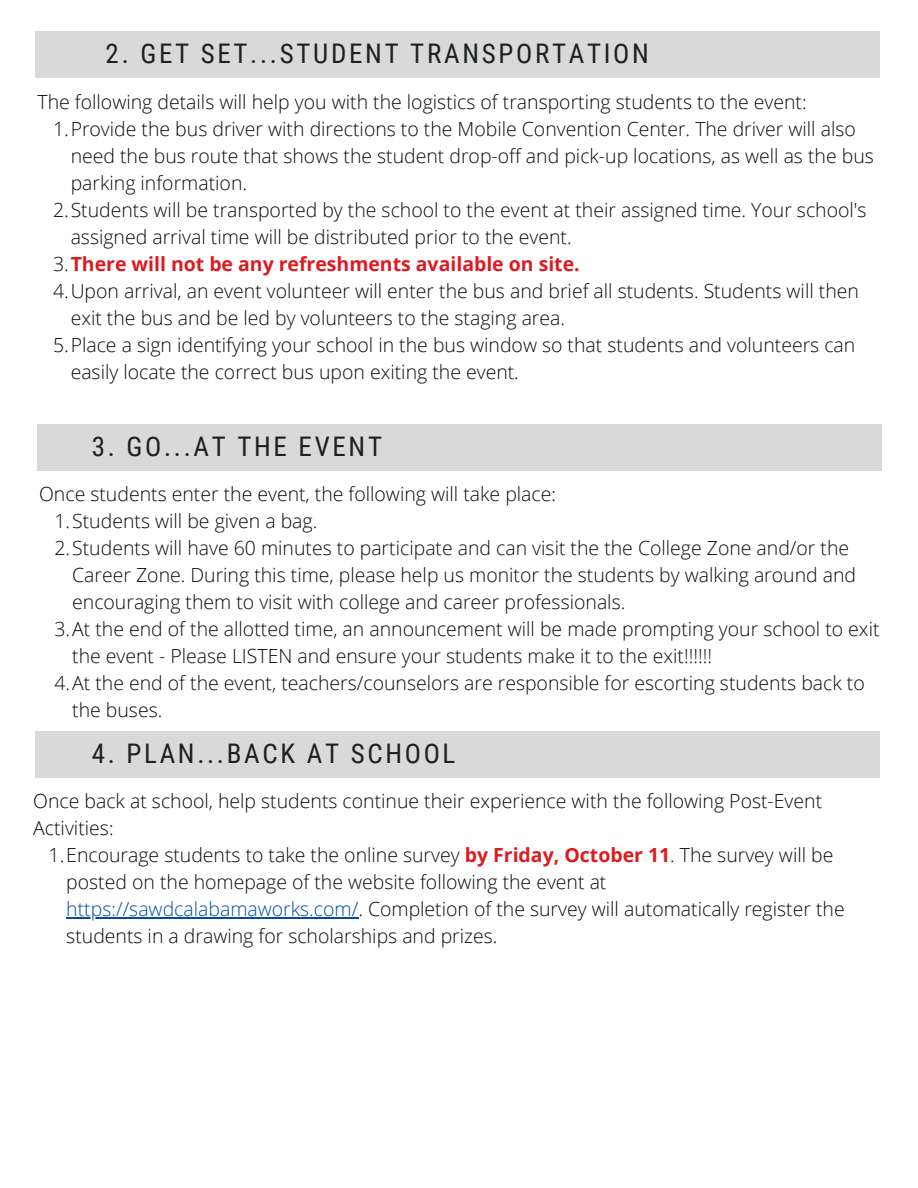
<style>
.page{position:relative;width:918px;height:1188px;background:#fff}
.page>*{position:absolute;margin:0;border:0;box-sizing:border-box;transform-origin:0 0}
.t1{font:27px "Roboto Condensed";letter-spacing:.1em;color:#1c2120}
.t2{font:300 19.5px/27px "Open Sans";color:#0d0909}
.t3{font:700 19.5px "Open Sans";color:#de1a21}
.s1{font-weight:300;color:#0d0909}
.s2{font-weight:700;color:#de1a21}
.s3{color:#004aad}
</style>
<div class="page">
<div style="left:35px;top:731px;width:845px;height:47px;background:#d9d9d9"></div>
<hr style="left:66px;top:917px;width:292px;height:2px;background:#004aad">
<div style="left:35px;top:32px;width:845px;height:46px;background:#d9d9d9"></div>
<div style="left:38px;top:424px;width:844px;height:47px;background:#d9d9d9"></div>
<p class="t1" style="left:106px;top:38px;width:545px">2. GET SET...STUDENT TRANSPORTATION</p>
<p class="t2" style="left:38px;top:88px;width:771px">The following details will help you with the logistics of transporting students to the event:</p>
<p class="t2" style="left:71px;top:115px;width:805px;text-indent:-18px">1.Provide the bus driver with directions to the Mobile Convention Center. The driver will also need the bus route that shows the student drop-off and pick-up locations, as well as the bus parking information.</p>
<h1 class="t2" style="left:71px;top:196px;width:798px;text-indent:-18px">2.Students will be transported by the school to the event at their assigned time. Your school's assigned arrival time will be distributed prior to the event.</h1>
<p class="t3" style="left:53px;top:250px;width:528px"><span class="s1">3.</span>There will not be any refreshments available on site.</p>
<p class="t2" style="left:71px;top:277px;width:790px;text-indent:-18px">4.Upon arrival, an event volunteer will enter the bus and brief all students. Students will then exit the bus and be led by volunteers to the staging area.</p>
<p class="t2" style="left:71px;top:331px;width:786px;text-indent:-18px">5.Place a sign identifying your school in the bus window so that students and volunteers can easily locate the correct bus upon exiting the event.</p>
<p class="t1" style="left:92px;top:431px;width:292px">3. GO...AT THE EVENT</p>
<p class="t2" style="left:39px;top:480px;width:519px">Once students enter the event, the following will take place:</p>
<h1 class="t2" style="left:55px;top:507px;width:264px">1.Students will be given a bag.</h1>
<p class="t2" style="left:72px;top:534px;width:785px;text-indent:-18px">2.Students will have 60 minutes to participate and can visit the the College Zone and/or the<br>Career Zone. During this time, please help us monitor the students by walking around and encouraging them to visit with college and career professionals.</p>
<p class="t2" style="left:55px;top:615px;width:827px">3.At the end of the allotted time, an announcement will be made prompting your school to exit</p>
<p class="t2" style="left:72px;top:642px;width:641px">the event - Please LISTEN and ensure your students make it to the exit!!!!!!</p>
<p class="t2" style="left:55px;top:669px;width:812px">4.At the end of the event, teachers/counselors are responsible for escorting students back to</p>
<p class="t2" style="left:72px;top:696px;width:92px">the buses.</p>
<h1 class="t1" style="left:92px;top:738px;width:365px">4. PLAN...BACK AT SCHOOL</h1>
<p class="t2" style="left:33px;top:787px;width:790px">Once back at school, help students continue their experience with the following Post-Event<br>Activities:</p>
<p class="t2" style="left:66px;top:841px;width:769px;text-indent:-18px">1.Encourage students to take the online survey <span class="s2">by Friday, October 11</span>. The survey will be posted on the homepage of the website following the event at</p>
<p class="t2" style="left:66px;top:895px;width:780px"><span class="s3">https://sawdcalabamaworks.com/</span>. Completion of the survey will automatically register the students in a drawing for scholarships and prizes.</p>
</div>
